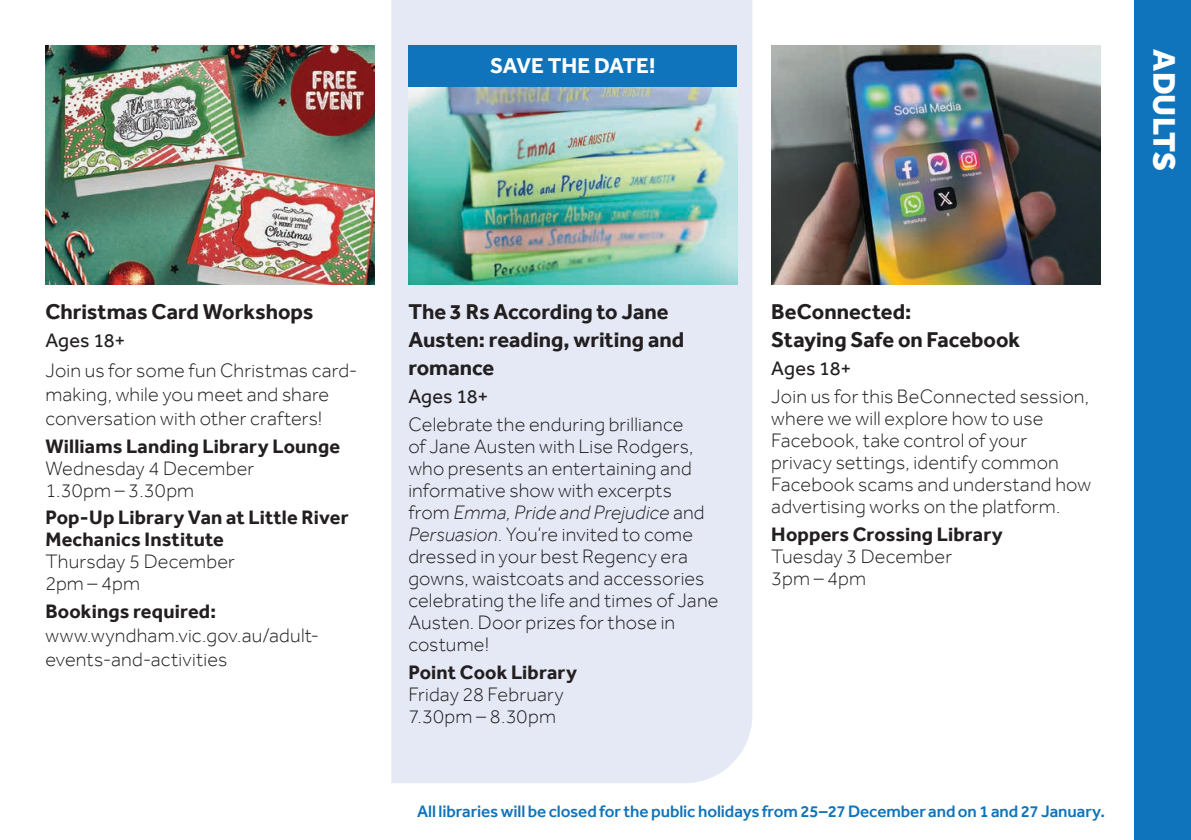
<style>
.page{position:relative;width:1191px;height:840px;background:#fff}
.page>*{position:absolute;margin:0;border:0;box-sizing:border-box;transform-origin:0 0}
.body{font:800 32px "Effra";color:#fff}
.t1{font:700 22px/28px "Effra";color:#231f20}
.t2{font:700 22px "Effra";letter-spacing:-.01em;color:#fff}
.Date_time{font:300 20px/22px "Effra";letter-spacing:.01em;color:#231f20}
.Location{font:700 20px/22px "Effra";letter-spacing:.01em;color:#231f20}
.Age{font:20px "Effra";letter-spacing:.005em;color:#231f20}
.Location-2{font:500 17px "Effra";letter-spacing:-.005em;color:#0f74bb}
.s1{font-style:italic}
</style>
<div class="page">
<div style="left:391px;top:0;width:361px;height:782px;background:#e5e9f6"></div>
<div style="left:1134px;top:0;width:57px;height:839px;background:#0f74bb"></div>
<img style="left:45px;top:45px;width:329px;height:240px">
<img style="left:771px;top:45px;width:329px;height:240px">
<img style="left:408px;top:87px;width:329px;height:198px">
<div style="left:408px;top:45px;width:329px;height:42px;background:#0f74bb"></div>
<p class="t2" style="left:490px;top:53px;width:167px">SAVE THE DATE!</p>
<p class="body" style="left:1183px;top:49px;width:123px;rotate:90deg">ADULTS</p>
<p class="t1" style="left:45px;top:297px;width:269px">Christmas Card Workshops</p>
<p class="Age" style="left:45px;top:328px;width:82px">Ages 18+</p>
<p class="Date_time" style="left:45px;top:357px;width:314px;line-height:24px">Join us for some fun Christmas card&shy;making, while you meet and share conversation with other crafters!</p>
<p class="Location" style="left:45px;top:434px;width:296px">Williams Landing Library Lounge</p>
<p class="Date_time" style="left:45px;top:456px;width:210px">Wednesday 4 December</p>
<p class="Date_time" style="left:45px;top:478px;width:150px">1.30pm – 3.30pm</p>
<p class="Location" style="left:45px;top:506px;width:305px">Pop-Up Library Van at Little River<br>Mechanics Institute</p>
<p class="Date_time" style="left:45px;top:550px;width:191px">Thursday 5 December</p>
<p class="Date_time" style="left:45px;top:572px;width:96px">2pm – 4pm</p>
<p class="Location" style="left:45px;top:599px;width:172px">Bookings required:</p>
<p class="Date_time" style="left:45px;top:622px;width:275px;line-height:24px">www.wyndham.vic.gov.au/adult&shy;events-and-activities</p>
<p class="t1" style="left:408px;top:297px;width:277px">The 3 Rs According to Jane<br>Austen: reading, writing and romance</p>
<p class="Age" style="left:408px;top:384px;width:82px">Ages 18+</p>
<p class="Date_time" style="left:408px;top:412px;width:312px">Celebrate the enduring brilliance<br>of Jane Austen with Lise Rodgers, who presents an entertaining and informative show with excerpts<br>from <span class="s1">Emma, Pride and Prejudice</span> and<br><span class="s1">Persuasion</span>. You’re invited to come dressed in your best Regency era gowns, waistcoats and accessories celebrating the life and times of Jane<br>Austen. Door prizes for those in costume!</p>
<p class="Location" style="left:408px;top:660px;width:170px">Point Cook Library</p>
<p class="Date_time" style="left:408px;top:682px;width:157px">Friday 28 February</p>
<p class="Date_time" style="left:408px;top:704px;width:149px">7.30pm – 8.30pm</p>
<p class="t1" style="left:771px;top:297px;width:250px">BeConnected:<br>Staying Safe on Facebook</p>
<p class="Age" style="left:771px;top:356px;width:82px">Ages 18+</p>
<p class="Date_time" style="left:771px;top:384px;width:321px">Join us for this BeConnected session, where we will explore how to use Facebook, take control of your privacy settings, identify common Facebook scams and understand how advertising works on the platform.</p>
<p class="Location" style="left:771px;top:522px;width:233px">Hoppers Crossing Library</p>
<p class="Date_time" style="left:771px;top:544px;width:182px">Tuesday 3 December</p>
<p class="Date_time" style="left:771px;top:566px;width:96px">3pm – 4pm</p>
<p class="Location-2" style="left:417px;top:801px;width:689px">All libraries will be closed for the public holidays from 25–27 December and on 1 and 27 January.</p>
</div>
